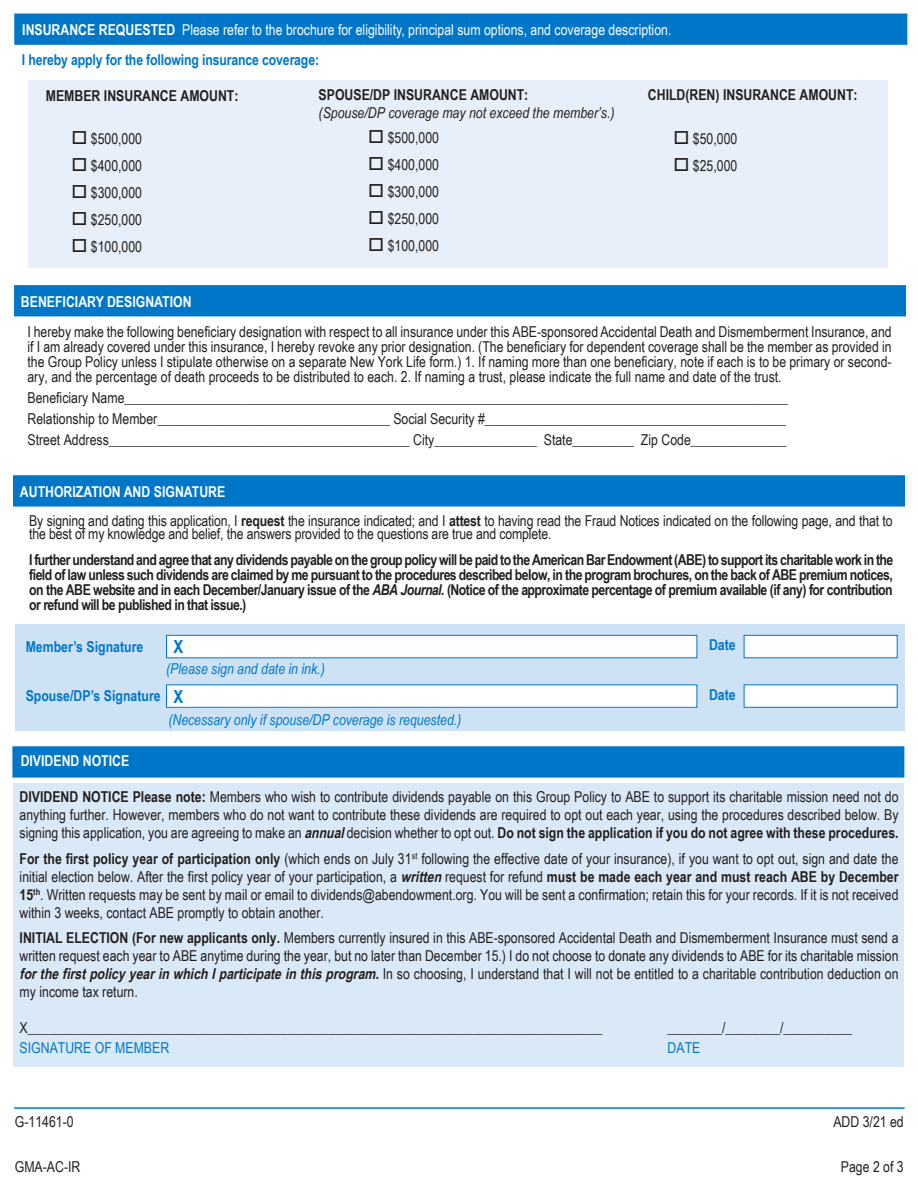
<style>
.page{position:relative;width:918px;height:1188px;background:#fff}
.page>*{position:absolute;margin:0;border:0;box-sizing:border-box;transform-origin:0 0}
.t1{font:700 18px "Arial Narrow";color:#0076c8}
.t2{font:15px/18px "Arial Narrow";color:#231f20;text-align:justify}
.Body_text{font:700 15px/15px "Arial Narrow";color:#231f20;text-align:justify}
.t3{font:15px "Arial Narrow";color:#fff}
.Headline{font:700 15px "Arial Narrow";letter-spacing:-.01em;color:#0076c8}
.t4{font:italic 15px "Arial Narrow";color:#0076c8}
.t5{font:700 15px "Arial Narrow";color:#fff}
.t6{font:italic 15px "Arial Narrow";color:#231f20}
.t7{font:15px "Arial Narrow";color:#0076c8}
.s1{font-weight:700}
.s2{font-style:italic}
.s3{font-weight:700;font-style:italic}
</style>
<div class="page">
<div style="left:14px;top:285px;width:892px;height:31px;background:#0076c8;border:2px solid #0076c8"></div>
<div style="left:13px;top:475px;width:892px;height:32px;background:#0076c8;border:2px solid #0076c8"></div>
<div style="left:15px;top:625px;width:889px;height:106px;background:#cde2f5"></div>
<div style="left:167px;top:635px;width:530px;height:23px;background:#fff"></div>
<div style="left:166px;top:635px;width:531px;height:23px;border:1px solid #0076c8"></div>
<div style="left:744px;top:635px;width:154px;height:23px;background:#fff;border:1px solid #0076c8"></div>
<div style="left:167px;top:685px;width:530px;height:22px;background:#fff"></div>
<div style="left:166px;top:684px;width:531px;height:24px;border:1px solid #0076c8"></div>
<div style="left:744px;top:684px;width:154px;height:24px;background:#fff;border:1px solid #0076c8"></div>
<div style="left:14px;top:14px;width:893px;height:31px;background:#0076c8;border:2px solid #0076c8"></div>
<div style="left:28px;top:80px;width:860px;height:188px;background:#e7f0fa"></div>
<div style="left:12px;top:746px;width:892px;height:32px;background:#0076c8;border:2px solid #0076c8"></div>
<div style="left:14px;top:783px;width:890px;height:283px;background:#dae9f7"></div>
<hr style="left:14px;top:1107px;width:891px;height:2px;background:#0076c8">
<p class="t3" style="left:22px;top:19px;width:651px"><span class="s1">INSURANCE REQUESTED</span> Please refer to the brochure for eligibility, principal sum options, and coverage description.</p>
<p class="Headline" style="left:22px;top:48px;width:299px">I hereby apply for the following insurance coverage:</p>
<p class="Body_text" style="left:46px;top:88px;width:194px">MEMBER INSURANCE AMOUNT:</p>
<p class="t2" style="left:71px;top:130px;width:72px">□ $500,000</p>
<p class="t2" style="left:71px;top:157px;width:72px">□ $400,000</p>
<p class="t2" style="left:71px;top:184px;width:72px">□ $300,000</p>
<p class="t2" style="left:71px;top:211px;width:72px">□ $250,000</p>
<p class="t2" style="left:71px;top:238px;width:72px">□ $100,000</p>
<p class="Body_text" style="left:319px;top:86px;width:211px">SPOUSE/DP INSURANCE AMOUNT:</p>
<p class="t6" style="left:319px;top:102px;width:298px">(Spouse/DP coverage may not exceed the member’s.)</p>
<p class="t2" style="left:368px;top:129px;width:72px">□ $500,000</p>
<p class="t2" style="left:368px;top:156px;width:72px">□ $400,000</p>
<p class="t2" style="left:368px;top:183px;width:72px">□ $300,000</p>
<p class="t2" style="left:368px;top:210px;width:72px">□ $250,000</p>
<p class="t2" style="left:368px;top:237px;width:72px">□ $100,000</p>
<p class="Body_text" style="left:648px;top:86px;width:211px">CHILD(REN) INSURANCE AMOUNT:</p>
<p class="t2" style="left:673px;top:129px;width:65px">□ $50,000</p>
<p class="t2" style="left:673px;top:156px;width:65px">□ $25,000</p>
<p class="t5" style="left:21px;top:290px;width:172px">BENEFICIARY DESIGNATION</p>
<p class="t2" style="left:27px;top:323px;width:866px;line-height:15px">I hereby make the following beneficiary designation with respect to all insurance under this ABE-sponsored Accidental Death and Dismemberment Insurance, and if I am already covered under this insurance, I hereby revoke any prior designation. (The beneficiary for dependent coverage shall be the member as provided in the Group Policy unless I stipulate otherwise on a separate New York Life form.) 1. If naming more than one beneficiary, note if each is to be primary or second&shy;ary, and the percentage of death proceeds to be distributed to each. 2. If naming a trust, please indicate the full name and date of the trust.</p>
<p class="t2" style="left:27px;top:388px;width:762px">Beneficiary Name_________________________________________________________________________________________________</p>
<p class="t2" style="left:27px;top:409px;width:760px">Relationship to Member__________________________________ Social Security #____________________________________________</p>
<p class="t2" style="left:27px;top:430px;width:761px">Street Address____________________________________________ City_______________ State_________ Zip Code______________</p>
<p class="t5" style="left:20px;top:480px;width:207px">AUTHORIZATION AND SIGNATURE</p>
<p class="t2" style="left:29px;top:513px;width:865px;line-height:13.5px">By signing and dating this application, I <span class="s1">request</span> the insurance indicated; and I <span class="s1">attest</span> to having read the Fraud Notices indicated on the following page, and that to the best of my knowledge and belief, the answers provided to the questions are true and complete.</p>
<p class="Body_text" style="left:29px;top:552px;width:866px">I further understand and agree that any dividends payable on the group policy will be paid to the American Bar Endowment (ABE) to support its charitable work in the field of law unless such dividends are claimed by me pursuant to the procedures described below, in the program brochures, on the back of ABE premium notices, on the ABE website and in each December/January issue of the <span class="s2">ABA Journal.</span> (Notice of the approximate percentage of premium available (if any) for contribution or refund will be published in that issue.)</p>
<p class="Headline" style="left:26px;top:635px;width:119px">Member’s Signature</p>
<p class="t1" style="left:174px;top:633px;width:11px">X</p>
<p class="Headline" style="left:709px;top:634px;width:28px">Date</p>
<p class="Headline" style="left:26px;top:685px;width:136px">Spouse/DP’s Signature</p>
<p class="t1" style="left:174px;top:683px;width:11px">X</p>
<p class="Headline" style="left:709px;top:683px;width:28px">Date</p>
<p class="t4" style="left:168px;top:710px;width:295px">(Necessary only if spouse/DP coverage is requested.)</p>
<p class="t4" style="left:166px;top:658px;width:160px">(Please sign and date in ink.)</p>
<p class="t5" style="left:21px;top:750px;width:110px">DIVIDEND NOTICE</p>
<p class="t2" style="left:20px;top:788px;width:881px"><span class="s1">DIVIDEND NOTICE Please note:</span> Members who wish to contribute dividends payable on this Group Policy to ABE to support its charitable mission need not do anything further. However, members who do not want to contribute these dividends are required to opt out each year, using the procedures described below. By signing this application, you are agreeing to make an <span class="s3">annual</span>decision whether to opt out. <span class="s1">Do not sign the application if you do not agree with these procedures.</span></p>
<p class="t2" style="left:20px;top:849px;width:880px"><span class="s1">For the first policy year of participation only</span> (which ends on July 31<sup>st</sup> following the effective date of your insurance), if you want to opt out, sign and date the initial election below. After the first policy year of your participation, a <span class="s3">written</span>request for refund <span class="s1">must be made each year and must reach ABE by December 15</span><sup>th</sup>. Written requests may be sent by mail or email to dividends@abendowment.org. You will be sent a confirmation; retain this for your records. If it is not received within 3 weeks, contact ABE promptly to obtain another.</p>
<p class="t2" style="left:20px;top:929px;width:880px"><span class="s1">INITIAL ELECTION (For new applicants only.</span> Members currently insured in this ABE-sponsored Accidental Death and Dismemberment Insurance must send a written request each year to ABE anytime during the year, but no later than December 15.) I do not choose to donate any dividends to ABE for its charitable mission <span class="s3">forthefirstpolicyyearinwhichIparticipateinthisprogram.</span>In so choosing, I understand that I will not be entitled to a charitable contribution deduction on my income tax return.</p>
<p class="t2" style="left:20px;top:1019px;width:584px">X____________________________________________________________________________________</p>
<p class="t2" style="left:667px;top:1019px;width:186px">________/________/__________</p>
<p class="t7" style="left:20px;top:1037px;width:151px">SIGNATURE OF MEMBER</p>
<p class="t7" style="left:668px;top:1037px;width:34px">DATE</p>
<p class="t2" style="left:15px;top:1112px;width:60px">G-11461-0</p>
<p class="t2" style="left:833px;top:1112px;width:72px">ADD 3/21 ed</p>
<p class="t2" style="left:15px;top:1157px;width:67px">GMA-AC-IR</p>
<p class="t2" style="left:841px;top:1157px;width:64px">Page 2 of 3</p>
</div>
